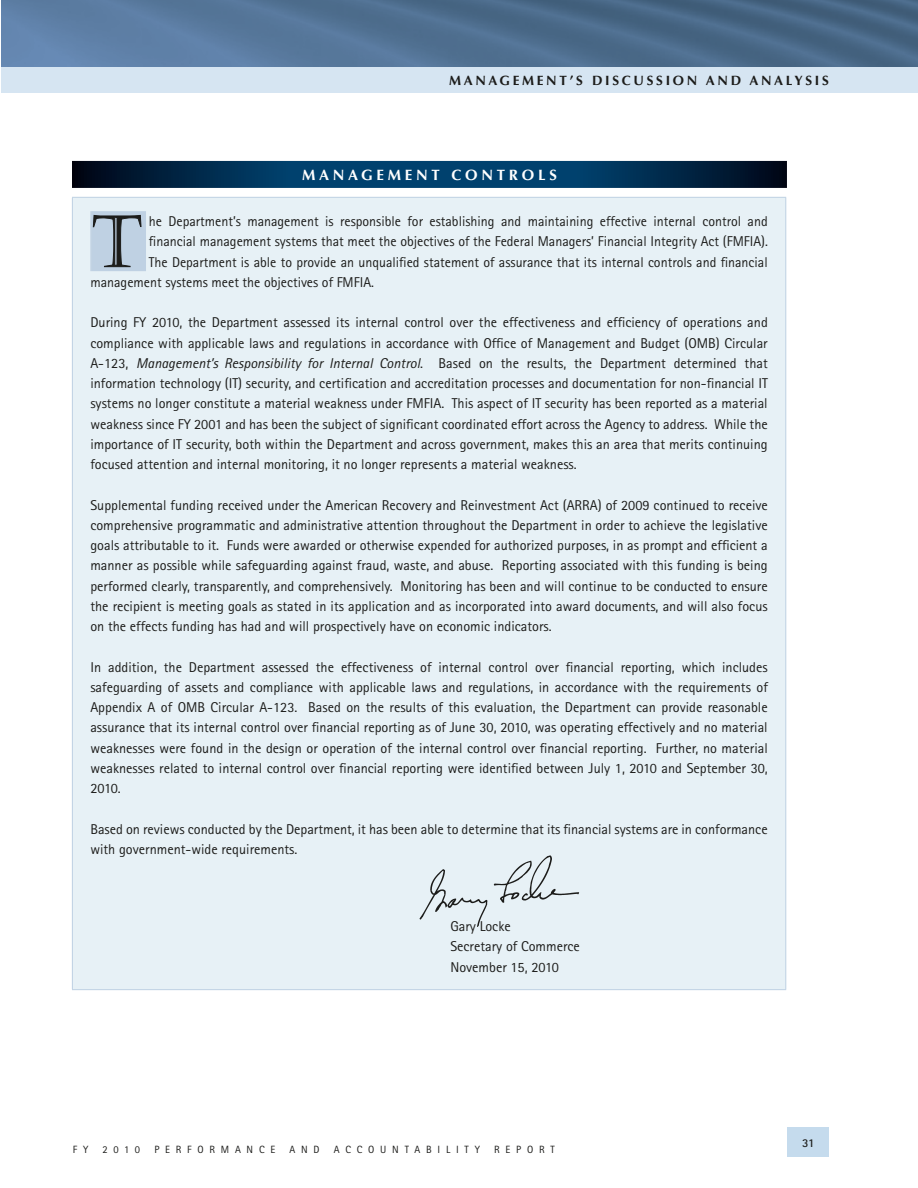
<style>
.page{position:relative;width:918px;height:1188px;background:#fff}
.page>*{position:absolute;margin:0;border:0;box-sizing:border-box;transform-origin:0 0}
.t1{font:70.95px "Castellar";color:#1c1c1a}
.t2{font:700 15px "Optima";color:#fff}
.t3{font:14.25px/20.2px "Rotis Sans Serif";color:#1c1c1a;text-align:justify}
.t4{font:700 13.5px "Optima";letter-spacing:.2em;color:#1c1c1a}
.t5{font:700 12px "Rotis Sans Serif";color:#1c1c1a}
.t6{font:10.5px "Rotis Sans Serif";letter-spacing:.55em;color:#1c1c1a}
.s1{font-style:italic}
</style>
<div class="page">
<svg style="left:72px;top:161px;width:715px;height:27px;background:#003054"></svg>
<div style="left:72px;top:197px;width:714px;height:793px;background:#e7f1f6"></div>
<hr style="left:72px;top:197px;width:714px;height:1px;background:#bfd1e3">
<hr style="left:72px;top:198px;width:1px;height:791px;background:#bfd1e3">
<hr style="left:785px;top:198px;width:1px;height:791px;background:#bfd1e3">
<hr style="left:72px;top:989px;width:714px;height:1px;background:#bfd1e3">
<hr style="left:90px;top:211px;width:2px;height:60px;background:#bfd1e3">
<div style="left:92px;top:211px;width:54px;height:60px;background:#bfd1e3"></div>
<svg style="left:93px;top:215px;width:49px;height:52px"></svg>
<img style="left:523px;top:856px;width:26px;height:43px">
<div style="left:788px;top:1127px;width:41px;height:29px;background:#c5dbed"></div>
<img style="left:1px;top:0;width:917px;height:67px">
<div style="left:1px;top:67px;width:917px;height:25px;background:#d6e5f2"></div>
<p class="t4" style="left:449px;top:72px;width:381px">MANAGEMENT’S DISCUSSION AND ANALYSIS</p>
<p class="t2" style="left:302px;top:167px;width:32px">MANAGEMENT</p>
<p class="t2" style="left:451px;top:167px;width:28px">CONTROLS</p>
<h1 class="t1" style="left:92px;top:205px;width:51px">T</h1>
<p class="t3" style="left:149px;top:211px;width:620px">he Department’s management is responsible for establishing and maintaining effective internal control and</p>
<p class="t3" style="left:149px;top:231px;width:620px">financial management systems that meet the objectives of the Federal Managers’ Financial Integrity Act (FMFIA).</p>
<p class="t3" style="left:149px;top:252px;width:620px">The Department is able to provide an unqualified statement of assurance that its internal controls and financial</p>
<p class="t3" style="left:90px;top:272px;width:285px">management systems meet the objectives of FMFIA.</p>
<p class="t3" style="left:90px;top:312px;width:679px">During FY 2010, the Department assessed its internal control over the effectiveness and efficiency of operations and compliance with applicable laws and regulations in accordance with Office of Management and Budget (OMB) Circular A-123, <span class="s1">Management’s Responsibility for Internal Control</span>. Based on the results, the Department determined that information technology (IT) security, and certification and accreditation processes and documentation for non-financial IT systems no longer constitute a material weakness under FMFIA. This aspect of IT security has been reported as a material weakness since FY 2001 and has been the subject of significant coordinated effort across the Agency to address. While the importance of IT security, both within the Department and across government, makes this an area that merits continuing focused attention and internal monitoring, it no longer represents a material weakness.</p>
<p class="t3" style="left:90px;top:495px;width:679px">Supplemental funding received under the American Recovery and Reinvestment Act (ARRA) of 2009 continued to receive comprehensive programmatic and administrative attention throughout the Department in order to achieve the legislative goals attributable to it. Funds were awarded or otherwise expended for authorized purposes, in as prompt and efficient a manner as possible while safeguarding against fraud, waste, and abuse. Reporting associated with this funding is being performed clearly, transparently, and comprehensively. Monitoring has been and will continue to be conducted to ensure the recipient is meeting goals as stated in its application and as incorporated into award documents, and will also focus on the effects funding has had and will prospectively have on economic indicators.</p>
<p class="t3" style="left:90px;top:657px;width:679px">In addition, the Department assessed the effectiveness of internal control over financial reporting, which includes safeguarding of assets and compliance with applicable laws and regulations, in accordance with the requirements of Appendix A of OMB Circular A-123. Based on the results of this evaluation, the Department can provide reasonable assurance that its internal control over financial reporting as of June 30, 2010, was operating effectively and no material weaknesses were found in the design or operation of the internal control over financial reporting. Further, no material weaknesses related to internal control over financial reporting were identified between July 1, 2010 and September 30, 2010.</p>
<p class="t3" style="left:90px;top:819px;width:679px">Based on reviews conducted by the Department, it has been able to determine that its financial systems are in conformance with government-wide requirements.</p>
<p class="t3" style="left:450px;top:916px;width:131px;text-align:left">Gary Locke<br>Secretary of Commerce<br>November 15, 2010</p>
<p class="t6" style="left:73px;top:1143px;width:17px">F Y</p>
<p class="t6" style="left:103px;top:1143px;width:39px">2010</p>
<p class="t6" style="left:154px;top:1143px;width:122px">PERFORMANCE</p>
<p class="t6" style="left:290px;top:1143px;width:32px">AND</p>
<p class="t6" style="left:334px;top:1143px;width:148px">ACCOUNTABILITY</p>
<p class="t6" style="left:494px;top:1143px;width:62px">REPORT</p>
<p class="t5" style="left:802px;top:1135px;width:14px">31</p>
</div>
